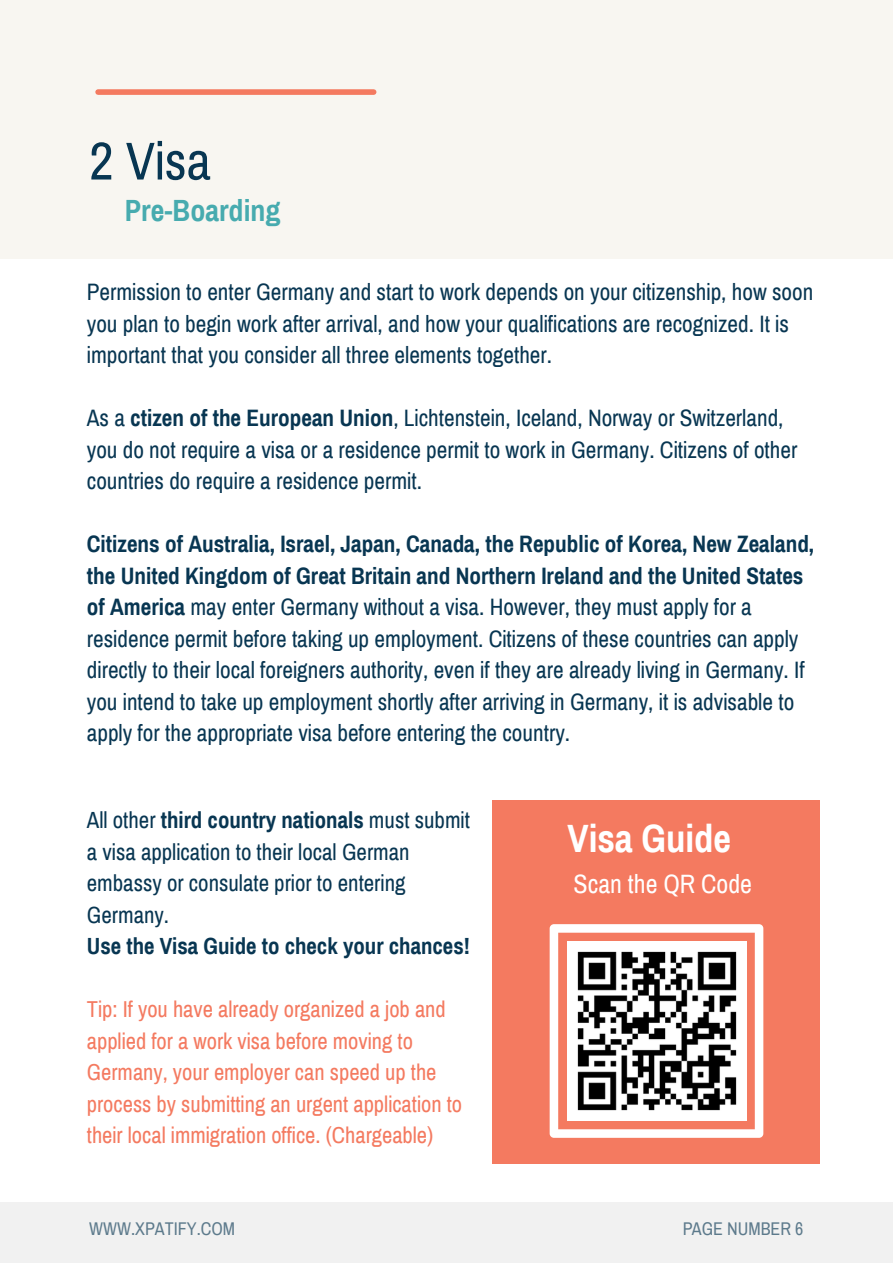
<style>
.page{position:relative;width:893px;height:1264px;background:#fff}
.page>*{position:absolute;margin:0;border:0;box-sizing:border-box;transform-origin:0 0}
.t1{font:53.4px "Archivo Narrow";color:#083652}
.t2{font:700 38.55px "Archivo Narrow";color:#fff}
.t3{font:700 30px "Archivo Narrow";color:#47abaf}
.t4{font:25.95px "Archivo Narrow";color:#fff}
.t5{font:23.25px/31.5px "Archivo Narrow";color:#083652}
.t6{font:22.8px/31.5px "Archivo Narrow";color:#083652}
.t7{font:700 22.8px "Archivo Narrow";color:#083652}
.t8{font:22.5px/31.5px "Archivo Narrow";color:#f47a60}
.t9{font:18px "Archivo Narrow";color:#083652}
.s1{font-weight:700}
</style>
<div class="page">
<div style="left:492px;top:800px;width:328px;height:363px;background:#f47a60"></div>
<div style="left:0;top:0;width:892px;height:259px;background:#f8f6f1"></div>
<div style="left:98px;top:89px;width:275px;height:6px;background:#f47a60"></div>
<div style="left:0;top:1202px;width:892px;height:60px;background:#f1f1f1"></div>
<svg style="left:549px;top:924px;width:214px;height:213px"></svg>
<img style="left:567px;top:941px;width:179px;height:179px">
<p class="t1" style="left:89px;top:133px;width:123px">2 Visa</p>
<p class="t3" style="left:125px;top:195px;width:157px">Pre-Boarding</p>
<p class="t5" style="left:87px;top:277px;width:727px">Permission to enter Germany and start to work depends on your citizenship, how soon you plan to begin work after arrival, and how your qualifications are recognized. It is important that you consider all three elements together.</p>
<p class="t5" style="left:87px;top:403px;width:712px">As a <span class="s1">ctizen of the European Union</span>, Lichtenstein, Iceland, Norway or Switzerland, you do not require a visa or a residence permit to work in Germany. Citizens of other countries do require a residence permit.</p>
<p class="t5" style="left:87px;top:529px;width:728px"><span class="s1">Citizens of Australia, Israel, Japan, Canada, the Republic of Korea, New Zealand, the United Kingdom of Great Britain and Northern Ireland and the United States of America</span> may enter Germany without a visa. However, they must apply for a residence permit before taking up employment. Citizens of these countries can apply directly to their local foreigners authority, even if they are already living in Germany. If you intend to take up employment shortly after arriving in Germany, it is advisable to apply for the appropriate visa before entering the country.</p>
<p class="t6" style="left:87px;top:805px;width:384px">All other <span class="s1">third country nationals</span> must submit a visa application to their local German embassy or consulate prior to entering Germany.</p>
<p class="t7" style="left:87px;top:934px;width:384px">Use the Visa Guide to check your chances!</p>
<p class="t8" style="left:87px;top:994px;width:377px">Tip: If you have already organized a job and applied for a work visa before moving to Germany, your employer can speed up the process by submitting an urgent application to their local immigration office. (Chargeable)</p>
<p class="t2" style="left:567px;top:817px;width:165px">Visa Guide</p>
<p class="t4" style="left:573px;top:870px;width:180px">Scan the QR Code</p>
<p class="t9" style="left:89px;top:1219px;width:147px">WWW.XPATIFY.COM</p>
<p class="t9" style="left:682px;top:1219px;width:123px">PAGE NUMBER 6</p>
</div>
